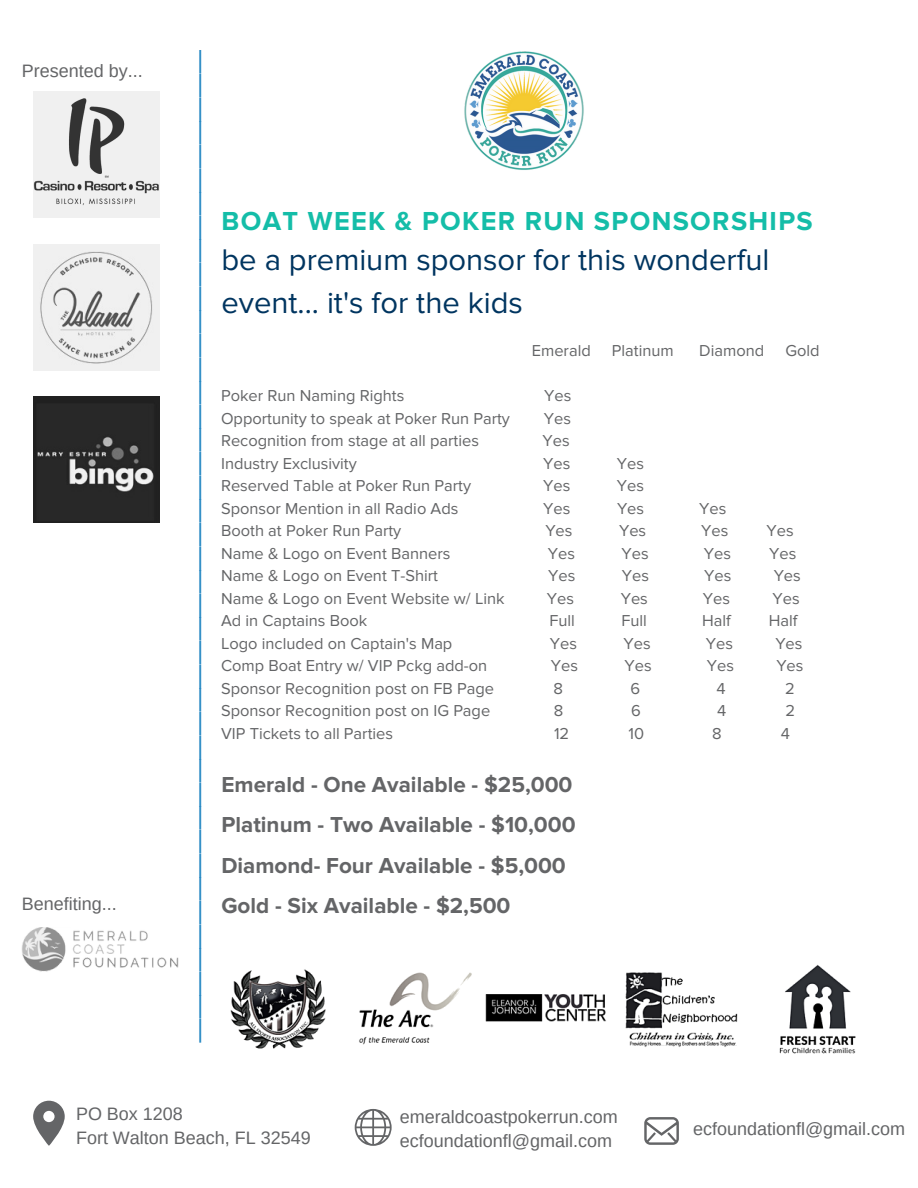
<style>
.page{position:relative;width:918px;height:1188px;background:#fff}
.page>*{position:absolute;margin:0;border:0;box-sizing:border-box;transform-origin:0 0}
.t1{font:47.25px "Abril Fatface";color:#2286c2}
.t2{font:30.9px/42.8px "Proxima Nova";color:#003560}
.t3{font:700 27px "Proxima Nova";letter-spacing:.05em;color:#14bda8}
.t4{font:700 22.5px "Proxima Nova";color:#646567}
.t5{font:18px "Arimo";color:#646567}
.t6{font:16.5px "Proxima Nova";color:#646567}
</style>
<div class="page">
<img style="left:34px;top:244px;width:126px;height:126px">
<img style="left:34px;top:92px;width:126px;height:126px">
<svg style="left:33px;top:1101px;width:32px;height:45px"></svg>
<svg style="left:355px;top:1109px;width:37px;height:37px"></svg>
<img style="left:22px;top:927px;width:156px;height:45px">
<svg style="left:644px;top:1117px;width:35px;height:28px"></svg>
<img style="left:464px;top:51px;width:120px;height:119px">
<img style="left:34px;top:396px;width:126px;height:126px">
<img style="left:230px;top:964px;width:626px;height:90px">
<p class="t5" style="left:22px;top:60px;width:122px">Presented by...</p>
<p class="t5" style="left:22px;top:894px;width:96px">Benefiting...</p>
<p class="t1" style="left:255px;top:50px;width:994px;rotate:90deg">__________________________________________</p>
<p class="t3" style="left:221px;top:206px;width:593px">BOAT WEEK &amp; POKER RUN SPONSORSHIPS</p>
<p class="t2" style="left:221px;top:239px;width:549px">be a premium sponsor for this wonderful event... it's for the kids</p>
<p class="t6" style="left:532px;top:341px;width:61px">Emerald</p>
<p class="t6" style="left:612px;top:341px;width:63px">Platinum</p>
<p class="t6" style="left:699px;top:341px;width:66px">Diamond</p>
<p class="t6" style="left:785px;top:341px;width:36px">Gold</p>
<p class="t6" style="left:221px;top:386px;width:185px">Poker Run Naming Rights</p>
<p class="t6" style="left:544px;top:386px;width:29px">Yes</p>
<p class="t6" style="left:221px;top:409px;width:290px">Opportunity to speak at Poker Run Party</p>
<p class="t6" style="left:544px;top:409px;width:29px">Yes</p>
<p class="t6" style="left:221px;top:431px;width:259px">Recognition from stage at all parties</p>
<p class="t6" style="left:543px;top:431px;width:29px">Yes</p>
<p class="t6" style="left:221px;top:454px;width:137px">Industry Exclusivity</p>
<p class="t6" style="left:543px;top:454px;width:29px">Yes</p>
<p class="t6" style="left:617px;top:454px;width:29px">Yes</p>
<p class="t6" style="left:221px;top:476px;width:252px">Reserved Table at Poker Run Party</p>
<p class="t6" style="left:543px;top:476px;width:29px">Yes</p>
<p class="t6" style="left:617px;top:476px;width:29px">Yes</p>
<p class="t6" style="left:221px;top:499px;width:239px">Sponsor Mention in all Radio Ads</p>
<p class="t6" style="left:543px;top:499px;width:29px">Yes</p>
<p class="t6" style="left:617px;top:499px;width:29px">Yes</p>
<p class="t6" style="left:699px;top:499px;width:29px">Yes</p>
<p class="t6" style="left:221px;top:521px;width:182px">Booth at Poker Run Party</p>
<p class="t6" style="left:545px;top:521px;width:29px">Yes</p>
<p class="t6" style="left:619px;top:521px;width:29px">Yes</p>
<p class="t6" style="left:701px;top:521px;width:29px">Yes</p>
<p class="t6" style="left:767px;top:521px;width:29px">Yes</p>
<p class="t6" style="left:221px;top:544px;width:231px">Name &amp; Logo on Event Banners</p>
<p class="t6" style="left:548px;top:544px;width:29px">Yes</p>
<p class="t6" style="left:622px;top:544px;width:29px">Yes</p>
<p class="t6" style="left:704px;top:544px;width:29px">Yes</p>
<p class="t6" style="left:769px;top:544px;width:29px">Yes</p>
<p class="t6" style="left:221px;top:566px;width:218px">Name &amp; Logo on Event T-Shirt</p>
<p class="t6" style="left:548px;top:566px;width:29px">Yes</p>
<p class="t6" style="left:622px;top:566px;width:29px">Yes</p>
<p class="t6" style="left:704px;top:566px;width:29px">Yes</p>
<p class="t6" style="left:774px;top:566px;width:29px">Yes</p>
<p class="t6" style="left:221px;top:589px;width:285px">Name &amp; Logo on Event Website w/ Link</p>
<p class="t6" style="left:547px;top:589px;width:29px">Yes</p>
<p class="t6" style="left:621px;top:589px;width:29px">Yes</p>
<p class="t6" style="left:703px;top:589px;width:29px">Yes</p>
<p class="t6" style="left:773px;top:589px;width:29px">Yes</p>
<p class="t6" style="left:221px;top:611px;width:148px">Ad in Captains Book</p>
<p class="t6" style="left:549px;top:611px;width:27px">Full</p>
<p class="t6" style="left:622px;top:611px;width:27px">Full</p>
<p class="t6" style="left:702px;top:611px;width:30px">Half</p>
<p class="t6" style="left:769px;top:611px;width:30px">Half</p>
<p class="t6" style="left:221px;top:634px;width:233px">Logo included on Captain's Map</p>
<p class="t6" style="left:550px;top:634px;width:29px">Yes</p>
<p class="t6" style="left:624px;top:634px;width:29px">Yes</p>
<p class="t6" style="left:706px;top:634px;width:29px">Yes</p>
<p class="t6" style="left:775px;top:634px;width:29px">Yes</p>
<p class="t6" style="left:221px;top:656px;width:268px">Comp Boat Entry w/ VIP Pckg add-on</p>
<p class="t6" style="left:551px;top:656px;width:29px">Yes</p>
<p class="t6" style="left:625px;top:656px;width:29px">Yes</p>
<p class="t6" style="left:707px;top:656px;width:29px">Yes</p>
<p class="t6" style="left:776px;top:656px;width:29px">Yes</p>
<p class="t6" style="left:221px;top:679px;width:274px">Sponsor Recognition post on FB Page</p>
<p class="t6" style="left:553px;top:679px;width:11px">8</p>
<p class="t6" style="left:631px;top:679px;width:11px">6</p>
<p class="t6" style="left:717px;top:679px;width:11px">4</p>
<p class="t6" style="left:785px;top:679px;width:11px">2</p>
<p class="t6" style="left:221px;top:701px;width:271px">Sponsor Recognition post on IG Page</p>
<p class="t6" style="left:554px;top:701px;width:11px">8</p>
<p class="t6" style="left:631px;top:701px;width:11px">6</p>
<p class="t6" style="left:717px;top:701px;width:11px">4</p>
<p class="t6" style="left:786px;top:701px;width:11px">2</p>
<p class="t6" style="left:221px;top:724px;width:173px">VIP Tickets to all Parties</p>
<p class="t6" style="left:554px;top:724px;width:17px">12</p>
<p class="t6" style="left:629px;top:724px;width:17px">10</p>
<p class="t6" style="left:712px;top:724px;width:11px">8</p>
<p class="t6" style="left:781px;top:724px;width:11px">4</p>
<p class="t4" style="left:221px;top:771px;width:353px">Emerald - One Available - $25,000</p>
<p class="t4" style="left:221px;top:812px;width:356px">Platinum - Two Available - $10,000</p>
<p class="t4" style="left:221px;top:852px;width:346px">Diamond- Four Available - $5,000</p>
<p class="t4" style="left:221px;top:893px;width:291px">Gold - Six Available - $2,500</p>
<p class="t5" style="left:76px;top:1103px;width:108px">PO Box 1208</p>
<p class="t5" style="left:76px;top:1128px;width:236px">Fort Walton Beach, FL 32549</p>
<p class="t5" style="left:400px;top:1106px;width:220px">emeraldcoastpokerrun.com</p>
<p class="t5" style="left:400px;top:1131px;width:214px">ecfoundationfl@gmail.com</p>
<p class="t5" style="left:693px;top:1119px;width:214px">ecfoundationfl@gmail.com</p>
</div>
